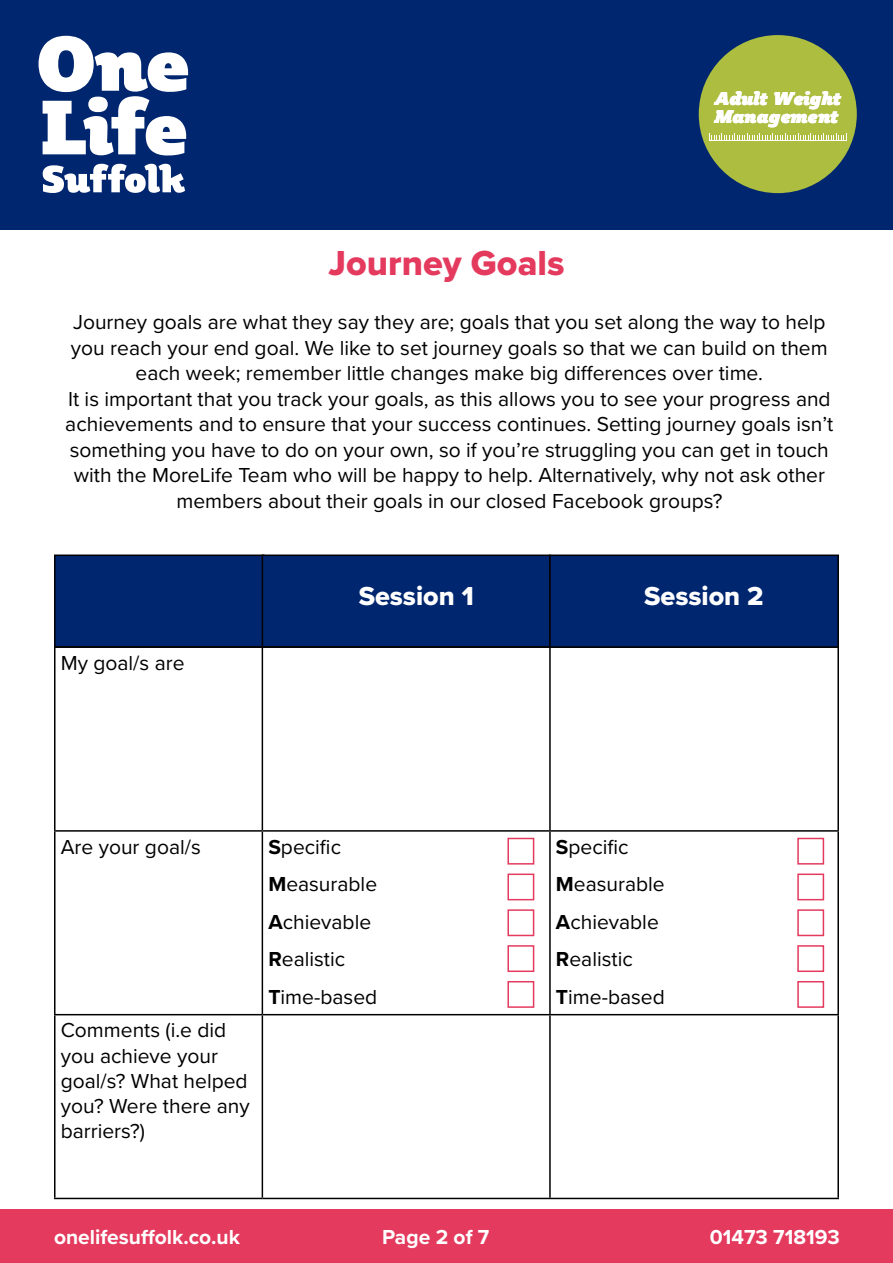
<style>
.page{position:relative;width:893px;height:1263px;background:#fff}
.page>*{position:absolute;margin:0;border:0;box-sizing:border-box;transform-origin:0 0}
.t1{font:36px "Proxima Nova Extrabld";color:#e43a5e}
.t2{font:27px "Proxima Nova Extrabld";color:#fff}
.t3{font:21px/37.5px "Proxima Nova";color:#000}
.t4{font:700 21px "Proxima Nova";color:#fff}
.t5{font:italic 18.3px/18.1px "Plume Ad";color:#fff}
.s1{font-weight:700}
</style>
<div class="page">
<div style="left:0;top:0;width:893px;height:230px;background:#00266f"></div>
<div style="left:0;top:1210px;width:893px;height:53px;background:#e43a5e"></div>
<svg style="left:43px;top:164px;width:142px;height:29px"></svg>
<svg style="left:39px;top:36px;width:149px;height:119px"></svg>
<div style="left:699px;top:35px;width:158px;height:158px;background:#adbd40;border-radius:50%"></div>
<svg style="left:709px;top:133px;width:138px;height:8px"></svg>
<hr style="left:709px;top:141px;width:137px;height:1px;background:#fff">
<div style="left:55px;top:555px;width:209px;height:92px;background:#00266f"></div>
<div style="left:54px;top:554px;width:210px;height:94px;border:2px solid #000"></div>
<div style="left:262px;top:555px;width:288px;height:92px;background:#00266f"></div>
<div style="left:262px;top:554px;width:289px;height:94px;border:2px solid #000"></div>
<hr style="left:54px;top:646px;width:208px;height:2px;background:#000">
<hr style="left:54px;top:648px;width:2px;height:182px;background:#000">
<hr style="left:262px;top:646px;width:288px;height:2px;background:#000">
<hr style="left:262px;top:648px;width:1px;height:182px;background:#000">
<hr style="left:549px;top:648px;width:2px;height:182px;background:#000">
<hr style="left:837px;top:648px;width:2px;height:182px;background:#000">
<hr style="left:54px;top:830px;width:208px;height:2px;background:#000">
<hr style="left:54px;top:832px;width:2px;height:182px;background:#000">
<hr style="left:262px;top:830px;width:288px;height:2px;background:#000">
<hr style="left:262px;top:832px;width:1px;height:182px;background:#000">
<hr style="left:550px;top:830px;width:289px;height:2px;background:#000">
<hr style="left:549px;top:832px;width:2px;height:182px;background:#000">
<hr style="left:837px;top:832px;width:2px;height:182px;background:#000">
<hr style="left:54px;top:1014px;width:208px;height:1px;background:#000">
<hr style="left:54px;top:1015px;width:2px;height:183px;background:#000">
<hr style="left:262px;top:1014px;width:288px;height:1px;background:#000">
<hr style="left:262px;top:1015px;width:1px;height:183px;background:#000">
<hr style="left:550px;top:1014px;width:289px;height:1px;background:#000">
<hr style="left:549px;top:1015px;width:2px;height:183px;background:#000">
<hr style="left:837px;top:1015px;width:2px;height:183px;background:#000">
<hr style="left:54px;top:1198px;width:208px;height:1px;background:#000">
<hr style="left:262px;top:1198px;width:288px;height:1px;background:#000">
<hr style="left:550px;top:1198px;width:289px;height:1px;background:#000">
<div style="left:550px;top:555px;width:288px;height:92px;background:#00266f"></div>
<div style="left:549px;top:554px;width:290px;height:94px;border:2px solid #000"></div>
<div style="left:507px;top:838px;width:27px;height:26px;border:2px solid #e43a5e"></div>
<div style="left:507px;top:873px;width:27px;height:27px;border:2px solid #e43a5e"></div>
<div style="left:507px;top:909px;width:27px;height:27px;border:2px solid #e43a5e"></div>
<div style="left:507px;top:945px;width:27px;height:27px;border:2px solid #e43a5e"></div>
<div style="left:507px;top:981px;width:27px;height:27px;border:2px solid #e43a5e"></div>
<div style="left:797px;top:838px;width:27px;height:26px;border:2px solid #e43a5e"></div>
<div style="left:797px;top:873px;width:27px;height:27px;border:2px solid #e43a5e"></div>
<div style="left:797px;top:909px;width:27px;height:27px;border:2px solid #e43a5e"></div>
<div style="left:797px;top:945px;width:27px;height:27px;border:2px solid #e43a5e"></div>
<div style="left:797px;top:981px;width:27px;height:27px;border:2px solid #e43a5e"></div>
<p class="t5" style="left:714px;top:89px;width:129px">Adult Weight<br>Management</p>
<h1 class="t1" style="left:328px;top:236px;width:238px">Journey Goals</h1>
<p class="t3" style="left:65px;top:309px;width:770px;line-height:25.5px;text-align:center">Journey goals are what they say they are; goals that you set along the way to help you reach your end goal. We like to set journey goals so that we can build on them each week; remember little changes make big differences over time.<br>It is important that you track your goals, as this allows you to see your progress and achievements and to ensure that your success continues. Setting journey goals isn’t something you have to do on your own, so if you’re struggling you can get in touch with the MoreLife Team who will be happy to help. Alternatively, why not ask other members about their goals in our closed Facebook groups?</p>
<p class="t3" style="left:61px;top:643px;width:125px">My goal/s are</p>
<p class="t2" style="left:359px;top:575px;width:117px">Session 1</p>
<p class="t2" style="left:644px;top:575px;width:121px">Session 2</p>
<p class="t3" style="left:61px;top:827px;width:142px">Are your goal/s</p>
<p class="t3" style="left:268px;top:827px;width:110px"><span class="s1">S</span>pecific<br><span class="s1">M</span>easurable<br><span class="s1">A</span>chievable<br><span class="s1">R</span>ealistic<br><span class="s1">T</span>ime-based</p>
<p class="t3" style="left:556px;top:827px;width:110px"><span class="s1">S</span>pecific<br><span class="s1">M</span>easurable<br><span class="s1">A</span>chievable<br><span class="s1">R</span>ealistic<br><span class="s1">T</span>ime-based</p>
<p class="t3" style="left:61px;top:1017px;width:190px;line-height:25.2px">Comments (i.e did you achieve your goal/s? What helped you? Were there any barriers?)</p>
<p class="t4" style="left:54px;top:1221px;width:187px">onelifesuffolk.co.uk</p>
<p class="t4" style="left:382px;top:1221px;width:109px">Page 2 of 7</p>
<p class="t4" style="left:710px;top:1221px;width:131px">01473 718193</p>
</div>
